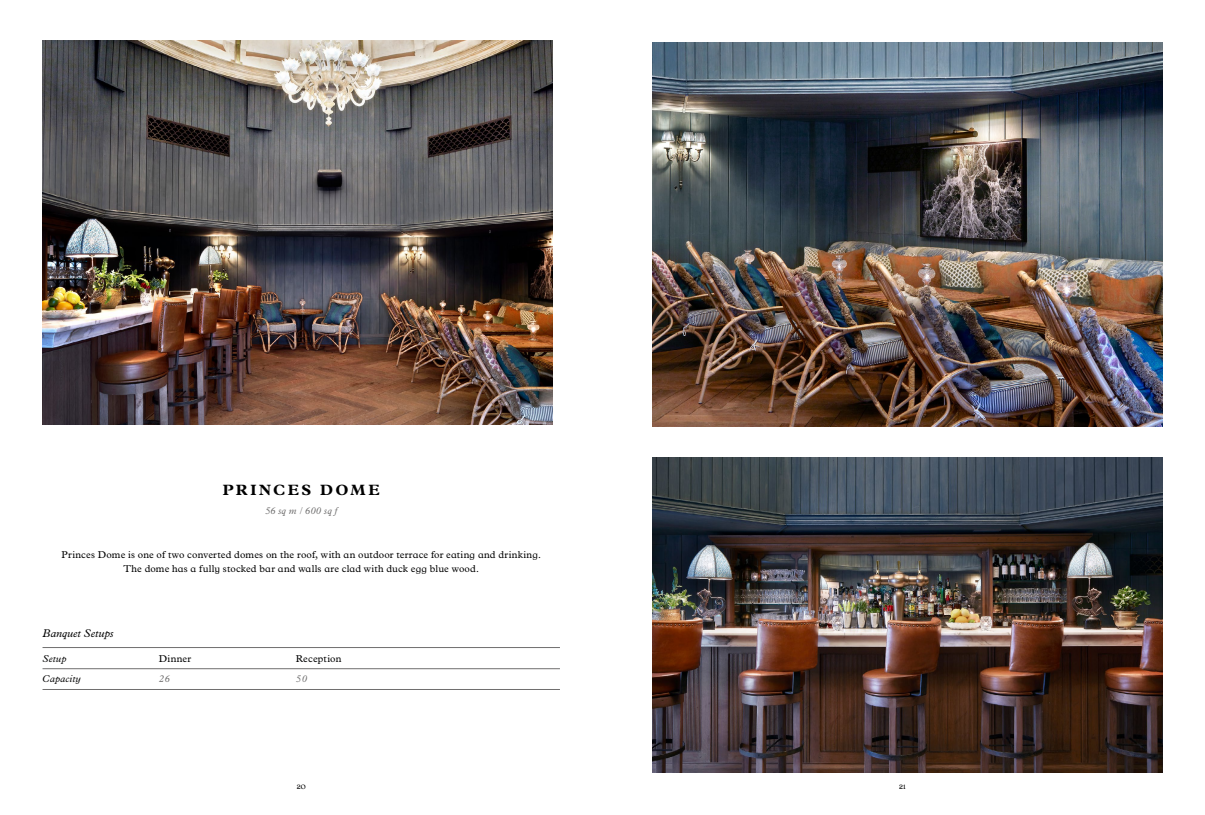
<style>
.page{position:relative;width:1205px;height:815px;background:#fff}
.page>*{position:absolute;margin:0;border:0;box-sizing:border-box;transform-origin:0 0}
.t1{font:700 15px "Plantin MT Schlbk";letter-spacing:.16em;color:#000}
.t2{font:italic 11.25px "Plantin MT Schlbk";color:#000}
.t3{font:10px/13.8px "Plantin MT Schlbk";letter-spacing:.015em;color:#000;text-align:center}
.t4{font:italic 10px "Plantin MT Schlbk";letter-spacing:.025em;color:#706f6f}
.t5{font:italic 10px/19.9px "Plantin MT Schlbk";letter-spacing:.02em;color:#000}
.t6{font:8.75px "NED Numerals";color:#000}
</style>
<div class="page">
<img style="left:43px;top:41px;width:510px;height:383px">
<img style="left:652px;top:457px;width:510px;height:315px">
<img style="left:652px;top:43px;width:510px;height:383px">
<hr style="left:43px;top:668px;width:517px;height:1px;background:#706f6f">
<hr style="left:43px;top:689px;width:517px;height:1px;background:#706f6f">
<hr style="left:43px;top:647px;width:517px;height:1px;background:#706f6f">
<h1 class="t1" style="left:223px;top:481px;width:158px">PRINCES DOME</h1>
<p class="t4" style="left:265px;top:505px;width:74px">56 sq m / 600 sq f</p>
<p class="t3" style="left:61px;top:548px;width:481px">Princes Dome is one of two converted domes on the roof, with an outdoor terrace for eating and drinking.<br>The dome has a fully stocked bar and walls are clad with duck egg blue wood.</p>
<p class="t2" style="left:43px;top:627px;width:73px">Banquet Setups</p>
<p class="t5" style="left:43px;top:649px;width:40px">Setup<br>Capacity</p>
<p class="t3" style="left:159px;top:652px;width:34px">Dinner</p>
<p class="t3" style="left:296px;top:652px;width:47px">Reception</p>
<p class="t4" style="left:159px;top:673px;width:12px">26</p>
<p class="t4" style="left:296px;top:673px;width:13px">50</p>
<p class="t6" style="left:297px;top:783px;width:10px">20</p>
<p class="t6" style="left:899px;top:783px;width:8px">21</p>
</div>
